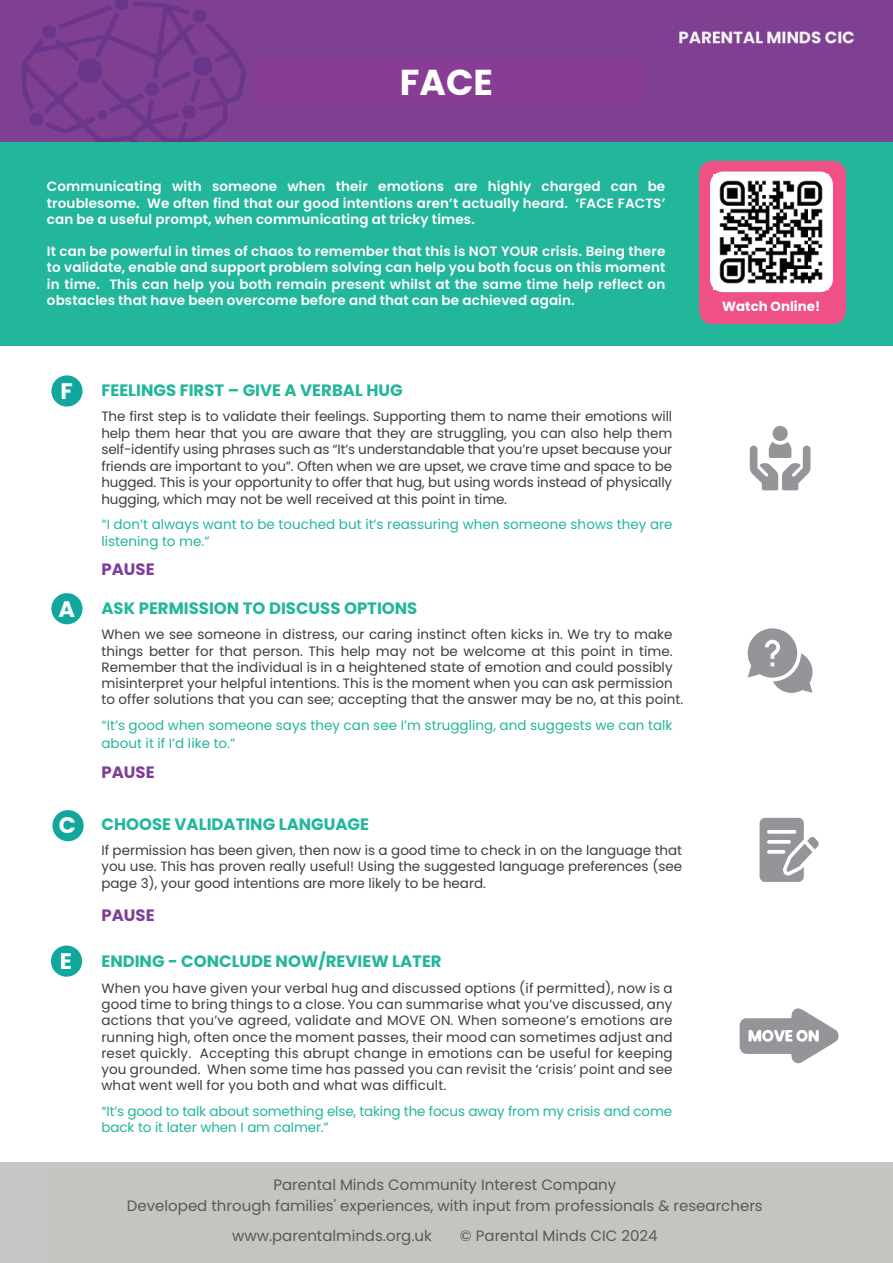
<style>
.page{position:relative;width:893px;height:1263px;background:#fff}
.page>*{position:absolute;margin:0;border:0;box-sizing:border-box;transform-origin:0 0}
.t1{font:700 36px "Poppins";color:#fff}
.t2{font:700 22.5px "Poppins";color:#fff}
.t3{font:700 16.5px "Poppins";color:#22b69b}
.t4{font:700 16.5px "Poppins";color:#7e3e98}
.t5{font:15px/21px "Poppins";color:#59595b;text-align:center}
.t6{font:13.5px/16.2px "Poppins";letter-spacing:.005em;color:#3e3e3f;text-align:justify}
.t7{font:600 13.5px/16.2px "Poppins";letter-spacing:.01em;color:#fff;text-align:justify}
.t8{font:13.5px/16.5px "Poppins";letter-spacing:.005em;color:#22b69b}
.t9{font:700 13.35px "Poppins";color:#fff}
</style>
<div class="page">
<div style="left:52px;top:810px;width:32px;height:31px;background:#12a79d;border-radius:50%"></div>
<div style="left:51px;top:945px;width:31px;height:32px;background:#12a79d;border-radius:50%"></div>
<div style="left:51px;top:593px;width:32px;height:31px;background:#12a79d;border-radius:50%"></div>
<div style="left:51px;top:375px;width:32px;height:32px;background:#12a79d;border-radius:50%"></div>
<div style="left:0;top:141px;width:893px;height:205px;background:#22b69b"></div>
<img style="left:0;top:0;width:893px;height:141px">
<div style="left:773px;top:426px;width:15px;height:15px;background:#939598;border-radius:50%"></div>
<svg style="left:750px;top:442px;width:60px;height:48px"></svg>
<svg style="left:748px;top:628px;width:64px;height:65px"></svg>
<svg style="left:760px;top:818px;width:59px;height:64px"></svg>
<svg style="left:740px;top:1008px;width:99px;height:55px"></svg>
<div style="left:254px;top:59px;width:392px;height:46px;background:#883d95"></div>
<div style="left:699px;top:161px;width:147px;height:163px;background:#ef5085;border-radius:13px"></div>
<div style="left:710px;top:172px;width:123px;height:120px;background:#fff;border-radius:13px"></div>
<img style="left:714px;top:174px;width:115px;height:110px">
<div style="left:0;top:1166px;width:893px;height:97px;background:#c7c6c6"></div>
<div style="left:47px;top:1165px;width:845px;height:97px;background:#c4c4c1"></div>
<div style="left:47px;top:1168px;width:845px;height:95px;background:#c4c4c1"></div>
<h1 class="t1" style="left:400px;top:61px;width:95px">FACE</h1>
<p class="t7" style="left:47px;top:179px;width:620px">Communicating with someone when their emotions are highly charged can be troublesome. We often find that our good intentions aren’t actually heard. ‘FACE FACTS’ can be a useful prompt, when communicating at tricky times.</p>
<p class="t7" style="left:47px;top:243px;width:620px">It can be powerful in times of chaos to remember that this is NOT YOUR crisis. Being there to validate, enable and support problem solving can help you both focus on this moment in time. This can help you both remain present whilst at the same time help reflect on obstacles that have been overcome before and that can be achieved again.</p>
<h2 class="t2" style="left:61px;top:378px;width:14px">F</h2>
<h2 class="t2" style="left:59px;top:596px;width:18px">A</h2>
<h2 class="t2" style="left:59px;top:812px;width:19px">C</h2>
<h2 class="t2" style="left:60px;top:948px;width:14px">E</h2>
<p class="t3" style="left:101px;top:380px;width:303px">FEELINGS FIRST – GIVE A VERBAL HUG</p>
<p class="t6" style="left:101px;top:408px;width:572px">The first step is to validate their feelings. Supporting them to name their emotions will help them hear that you are aware that they are struggling, you can also help them self-identify using phrases such as “It’s understandable that you’re upset because your friends are important to you”. Often when we are upset, we crave time and space to be hugged. This is your opportunity to offer that hug, but using words instead of physically hugging, which may not be well received at this point in time.</p>
<p class="t8" style="left:101px;top:516px;width:573px">“I don’t always want to be touched but it’s reassuring when someone shows they are listening to me.”</p>
<p class="t4" style="left:101px;top:560px;width:55px">PAUSE</p>
<p class="t3" style="left:101px;top:598px;width:317px">ASK PERMISSION TO DISCUSS OPTIONS</p>
<p class="t6" style="left:101px;top:626px;width:583px;text-align:left">When we see someone in distress, our caring instinct often kicks in. We try to make things better for that person. This help may not be welcome at this point in time.<br>Remember that the individual is in a heightened state of emotion and could possibly misinterpret your helpful intentions. This is the moment when you can ask permission to offer solutions that you can see; accepting that the answer may be no, at this point.</p>
<p class="t8" style="left:101px;top:716px;width:573px;line-height:18px">“It’s good when someone says they can see I’m struggling, and suggests we can talk about it if I’d like to.”</p>
<p class="t4" style="left:101px;top:762px;width:55px">PAUSE</p>
<p class="t3" style="left:101px;top:814px;width:269px">CHOOSE VALIDATING LANGUAGE</p>
<p class="t6" style="left:101px;top:842px;width:582px">If permission has been given, then now is a good time to check in on the language that you use. This has proven really useful! Using the suggested language preferences (see page 3), your good intentions are more likely to be heard.</p>
<p class="t4" style="left:101px;top:905px;width:55px">PAUSE</p>
<p class="t3" style="left:101px;top:952px;width:342px">ENDING - CONCLUDE NOW/REVIEW LATER</p>
<p class="t6" style="left:101px;top:980px;width:573px">When you have given your verbal hug and discussed options (if permitted), now is a good time to bring things to a close. You can summarise what you’ve discussed, any actions that you’ve agreed, validate and MOVE ON. When someone’s emotions are running high, often once the moment passes, their mood can sometimes adjust and reset quickly. Accepting this abrupt change in emotions can be useful for keeping you grounded. When some time has passed you can revisit the ‘crisis’ point and see what went well for you both and what was difficult.</p>
<p class="t8" style="left:101px;top:1103px;width:572px">“It’s good to talk about something else, taking the focus away from my crisis and come back to it later when I am calmer.”</p>
<p class="t9" style="left:722px;top:299px;width:99px">Watch Online!</p>
<p class="t5" style="left:127px;top:1171px;width:637px">Parental Minds Community Interest Company<br>Developed through families' experiences, with input from professionals &amp; researchers</p>
<p class="t5" style="left:232px;top:1222px;width:201px">www.parentalminds.org.uk</p>
<p class="t5" style="left:460px;top:1222px;width:199px">© Parental Minds CIC 2024</p>
</div>
